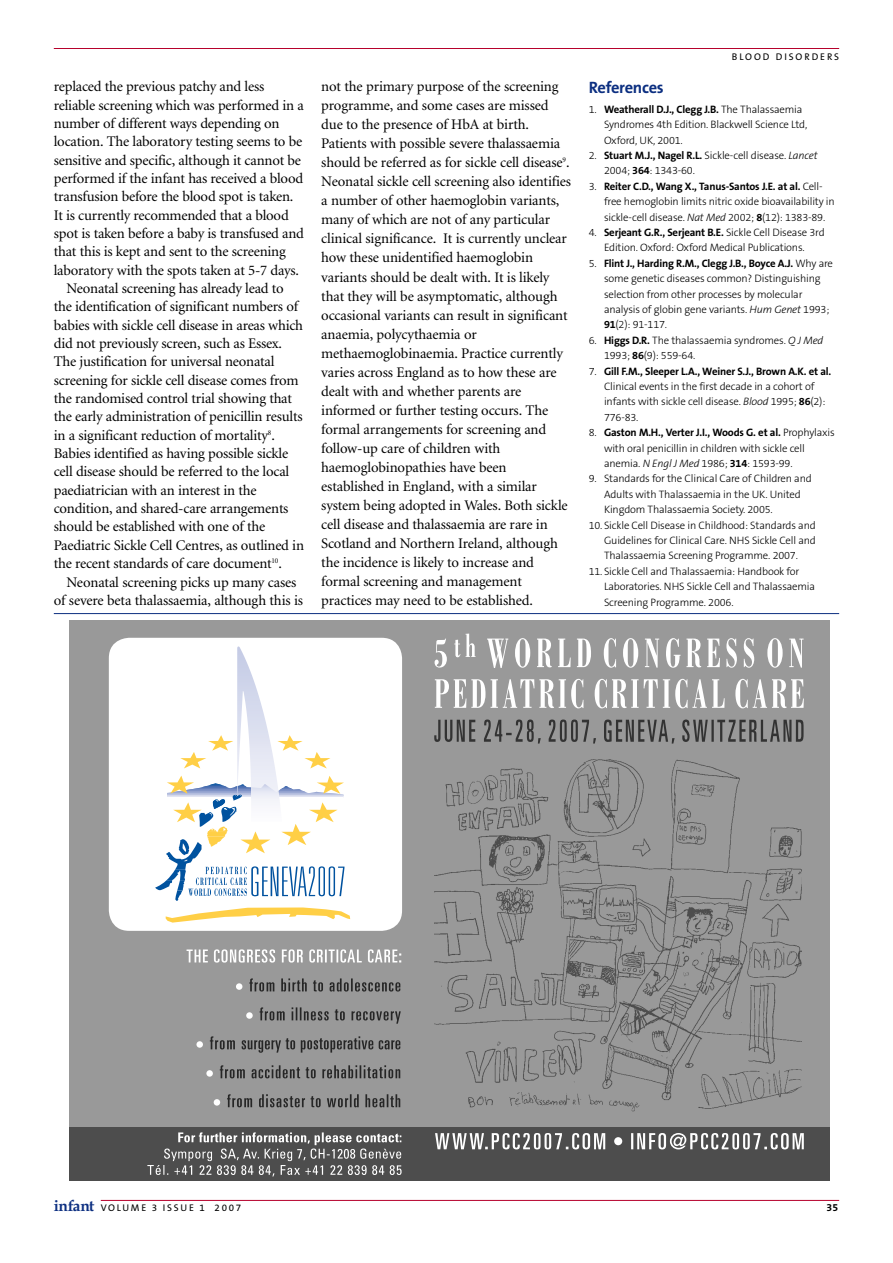
<style>
.page{position:relative;width:893px;height:1263px;background:#fff}
.page>*{position:absolute;margin:0;border:0;box-sizing:border-box;transform-origin:0 0}
.t1{font:700 16.5px "The Sans B7";letter-spacing:-.015em;color:#0c2f81}
.t2{font:14.7px/19px "Minion";letter-spacing:-.015em;color:#000}
.t3{font:300 10.8px/15.5px "The Sans B3";letter-spacing:-.015em;color:#000}
.t4{font:700 10.8px "The Sans B7";letter-spacing:-.015em;color:#000}
.t5{font:700 10.5px "The Sans B7";color:#000}
.t6{font:9.75px "The Sans B5 Plain";letter-spacing:.185em;color:#000}
.s1{font-family:"The Sans B3";font-weight:300}
.s2{font-family:"The Sans B7";font-weight:700}
.s3{font-style:italic}
.s4{font-family:"Book Antiqua";font-weight:700;font-size:15.6px;color:#0c2f81}
</style>
<div class="page">
<hr style="left:54px;top:48px;width:785px;height:1px;background:#b6012c">
<hr style="left:101px;top:1200px;width:738px;height:1px;background:#b6012c">
<div style="left:69px;top:620px;width:760px;height:560px;background:#999"></div>
<div style="left:69px;top:1127px;width:760px;height:53px;background:#4d4d4d"></div>
<img style="left:434px;top:759px;width:367px;height:352px">
<svg style="left:434px;top:634px;width:369px;height:34px"></svg>
<svg style="left:435px;top:679px;width:368px;height:29px"></svg>
<svg style="left:434px;top:720px;width:369px;height:24px"></svg>
<div style="left:109px;top:638px;width:293px;height:293px;background:#fff;border-radius:20px"></div>
<svg style="left:166px;top:908px;width:184px;height:15px"></svg>
<svg style="left:155px;top:646px;width:189px;height:255px"></svg>
<svg style="left:186px;top:949px;width:215px;height:14px"></svg>
<div style="left:236px;top:983px;width:6px;height:7px;background:#fff;border-radius:50%"></div>
<svg style="left:249px;top:978px;width:151px;height:14px"></svg>
<div style="left:246px;top:1012px;width:7px;height:7px;background:#fff;border-radius:50%"></div>
<svg style="left:259px;top:1007px;width:142px;height:17px"></svg>
<div style="left:196px;top:1041px;width:7px;height:7px;background:#fff;border-radius:50%"></div>
<svg style="left:210px;top:1036px;width:190px;height:17px"></svg>
<div style="left:206px;top:1070px;width:7px;height:7px;background:#fff;border-radius:50%"></div>
<svg style="left:220px;top:1065px;width:180px;height:13px"></svg>
<div style="left:214px;top:1099px;width:6px;height:7px;background:#fff;border-radius:50%"></div>
<svg style="left:227px;top:1094px;width:173px;height:13px"></svg>
<svg style="left:435px;top:1133px;width:368px;height:16px"></svg>
<svg style="left:147px;top:1132px;width:254px;height:45px"></svg>
<hr style="left:54px;top:613px;width:785px;height:1px;background:#0c2f81">
<p class="t2" style="left:54px;top:78px;width:212px">replaced the previous patchy and less</p>
<p class="t2" style="left:54px;top:97px;width:251px">reliable screening which was performed in a</p>
<p class="t2" style="left:54px;top:115px;width:227px">number of different ways depending on</p>
<p class="t2" style="left:54px;top:133px;width:250px">location. The laboratory testing seems to be</p>
<p class="t2" style="left:54px;top:152px;width:249px">sensitive and specific, although it cannot be</p>
<p class="t2" style="left:54px;top:170px;width:251px">performed if the infant has received a blood</p>
<p class="t2" style="left:54px;top:188px;width:241px">transfusion before the blood spot is taken.</p>
<p class="t2" style="left:54px;top:207px;width:236px">It is currently recommended that a blood</p>
<p class="t2" style="left:54px;top:225px;width:252px">spot is taken before a baby is transfused and</p>
<p class="t2" style="left:54px;top:243px;width:233px">that this is kept and sent to the screening</p>
<p class="t2" style="left:54px;top:262px;width:246px">laboratory with the spots taken at 5-7 days.</p>
<p class="t2" style="left:67px;top:280px;width:219px">Neonatal screening has already lead to</p>
<p class="t2" style="left:54px;top:298px;width:246px">the identification of significant numbers of</p>
<p class="t2" style="left:54px;top:317px;width:251px">babies with sickle cell disease in areas which</p>
<p class="t2" style="left:54px;top:335px;width:230px">did not previously screen, such as Essex.</p>
<p class="t2" style="left:54px;top:353px;width:222px">The justification for universal neonatal</p>
<p class="t2" style="left:54px;top:372px;width:246px">screening for sickle cell disease comes from</p>
<p class="t2" style="left:54px;top:390px;width:240px">the randomised control trial showing that</p>
<p class="t2" style="left:54px;top:408px;width:250px">the early administration of penicillin results</p>
<p class="t2" style="left:54px;top:427px;width:222px">in a significant reduction of mortality<sup>8</sup>.</p>
<p class="t2" style="left:54px;top:445px;width:236px">Babies identified as having possible sickle</p>
<p class="t2" style="left:54px;top:463px;width:237px">cell disease should be referred to the local</p>
<p class="t2" style="left:54px;top:482px;width:204px">paediatrician with an interest in the</p>
<p class="t2" style="left:54px;top:500px;width:236px">condition, and shared-care arrangements</p>
<p class="t2" style="left:54px;top:519px;width:213px">should be established with one of the</p>
<p class="t2" style="left:54px;top:537px;width:252px">Paediatric Sickle Cell Centres, as outlined in</p>
<p class="t2" style="left:54px;top:555px;width:229px">the recent standards of care document<sup>10</sup>.</p>
<p class="t2" style="left:67px;top:574px;width:231px">Neonatal screening picks up many cases</p>
<p class="t2" style="left:54px;top:592px;width:251px">of severe beta thalassaemia, although this is</p>
<p class="t6" style="left:732px;top:53px;width:109px">BLOOD DISORDERS</p>
<p class="t2" style="left:321px;top:78px;width:251px">not the primary purpose of the screening programme, and some cases are missed due to the presence of HbA at birth.<br>Patients with possible severe thalassaemia should be referred as for sickle cell disease<sup>9</sup>.<br>Neonatal sickle cell screening also identifies a number of other haemoglobin variants, many of which are not of any particular clinical significance. It is currently unclear how these unidentified haemoglobin variants should be dealt with. It is likely that they will be asymptomatic, although occasional variants can result in significant anaemia, polycythaemia or methaemoglobinaemia. Practice currently varies across England as to how these are dealt with and whether parents are informed or further testing occurs. The formal arrangements for screening and follow-up care of children with haemoglobinopathies have been established in England, with a similar system being adopted in Wales. Both sickle cell disease and thalassaemia are rare in Scotland and Northern Ireland, although the incidence is likely to increase and formal screening and management practices may need to be established.</p>
<p class="t1" style="left:588px;top:81px;width:77px">References</p>
<p class="t4" style="left:588px;top:105px;width:215px"><span class="s1">1.</span> Weatherall D.J., Clegg J.B. <span class="s1">The Thalassaemia</span></p>
<p class="t3" style="left:604px;top:118px;width:205px">Syndromes 4th Edition. Blackwell Science Ltd,<br>Oxford, UK, 2001.</p>
<p class="t3" style="left:604px;top:148px;width:215px;text-indent:-15px">2. <span class="s2">Stuart M.J., Nagel R.L.</span> Sickle-cell disease. <span class="s3">Lancet<br></span>2004; <span class="s2">364</span>: 1343-60.</p>
<p class="t4" style="left:588px;top:182px;width:235px"><span class="s1">3.</span> Reiter C.D., Wang X., Tanus-Santos J.E. at al. <span class="s1">Cell-</span></p>
<p class="t3" style="left:604px;top:195px;width:232px">free hemoglobin limits nitric oxide bioavailability in sickle-cell disease. <span class="s3">Nat Med</span> 2002; <span class="s2">8</span>(12): 1383-89.</p>
<p class="t4" style="left:588px;top:228px;width:237px"><span class="s1">4.</span> Serjeant G.R., Serjeant B.E. <span class="s1">Sickle Cell Disease 3rd</span></p>
<p class="t3" style="left:604px;top:241px;width:202px">Edition. Oxford: Oxford Medical Publications.</p>
<p class="t4" style="left:588px;top:259px;width:246px"><span class="s1">5.</span> Flint J., Harding R.M., Clegg J.B., Boyce A.J. <span class="s1">Why are</span></p>
<p class="t3" style="left:604px;top:272px;width:227px">some genetic diseases common? Distinguishing selection from other processes by molecular analysis of globin gene variants. <span class="s3">Hum Genet</span> 1993; <span class="s2">91</span>(2): 91-117.</p>
<p class="t3" style="left:604px;top:333px;width:221px;text-indent:-15px">6. <span class="s2">Higgs D.R.</span> The thalassaemia syndromes. <span class="s3">Q J Med<br></span>1993; <span class="s2">86</span>(9): 559-64.</p>
<p class="t4" style="left:588px;top:366px;width:244px"><span class="s1">7.</span> Gill F.M., Sleeper L.A., Weiner S.J., Brown A.K. et al.</p>
<p class="t3" style="left:604px;top:379px;width:223px">Clinical events in the first decade in a cohort of infants with sickle cell disease. <span class="s3">Blood</span> 1995; <span class="s2">86</span>(2):<br>776-83.</p>
<p class="t4" style="left:588px;top:428px;width:248px"><span class="s1">8.</span> Gaston M.H., Verter J.I., Woods G. et al. <span class="s1">Prophylaxis</span></p>
<p class="t3" style="left:604px;top:441px;width:202px">with oral penicillin in children with sickle cell anemia. <span class="s3">N Engl J Med</span> 1986; <span class="s2">314</span>: 1593-99.</p>
<p class="t3" style="left:604px;top:472px;width:209px;text-indent:-15px">9. Standards for the Clinical Care of Children and<br>Adults with Thalassaemia in the UK. United<br>Kingdom Thalassaemia Society. 2005.</p>
<p class="t3" style="left:604px;top:518px;width:213px;text-align:justify;text-indent:-15px">10. Sickle Cell Disease in Childhood: Standards and Guidelines for Clinical Care. NHS Sickle Cell and Thalassaemia Screening Programme. 2007.</p>
<p class="t3" style="left:604px;top:564px;width:212px;text-indent:-15px">11. Sickle Cell and Thalassaemia: Handbook for<br>Laboratories. NHS Sickle Cell and Thalassaemia<br>Screening Programme. 2006.</p>
<p class="t6" style="left:54px;top:1204px;width:189px"><span class="s4">infant</span> VOLUME 3 ISSUE 1 2007</p>
<p class="t5" style="left:826px;top:1203px;width:13px">35</p>
</div>
